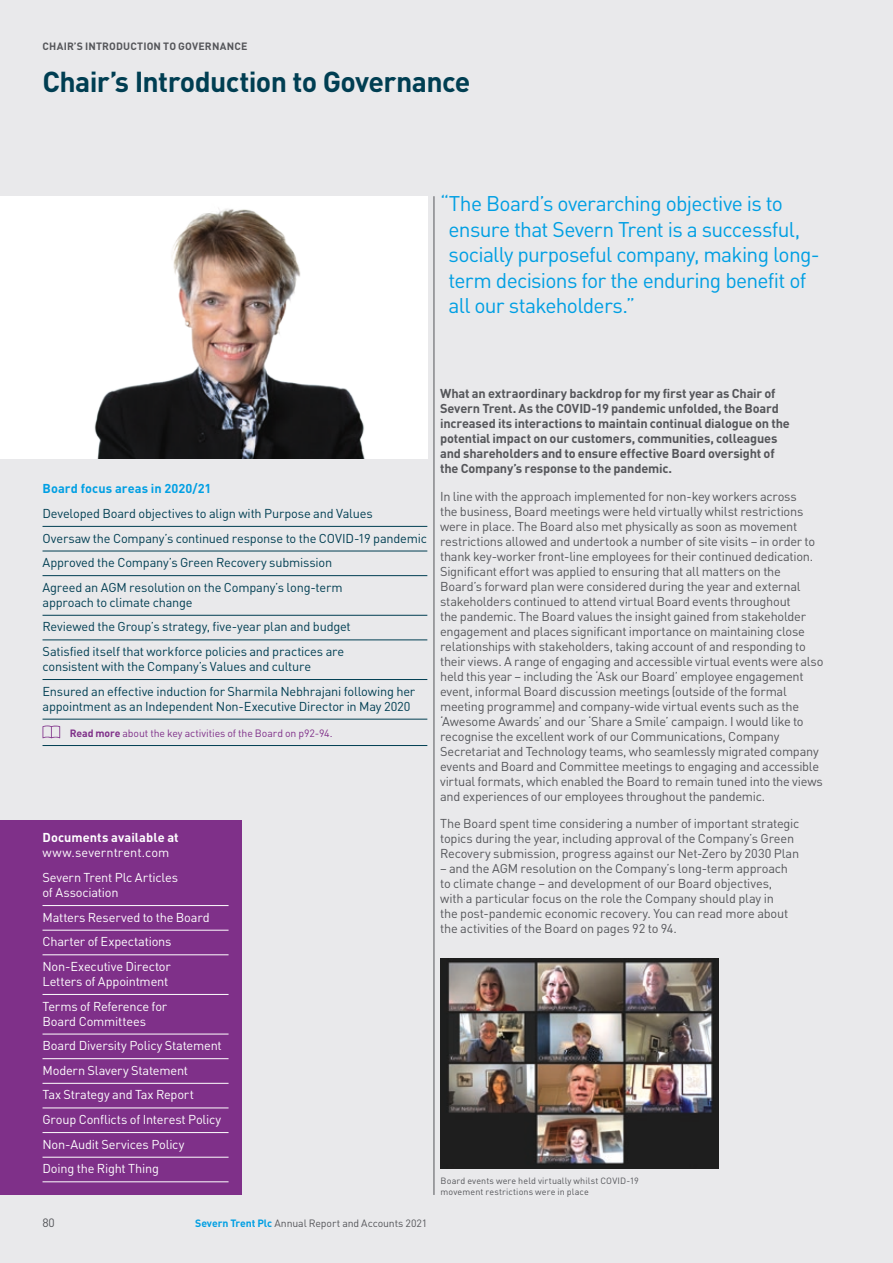
<style>
.page{position:relative;width:893px;height:1263px;background:#e9e9eb}
.page>*{position:absolute;margin:0;border:0;box-sizing:border-box;transform-origin:0 0}
.t1{font:700 28.5px "DINOT";letter-spacing:-.025em;color:#003e52}
.t2{font:21px/25.5px "DINOT";letter-spacing:-.035em;color:#009fe3}
.t3{font:12.75px/15px "DINOT";letter-spacing:-.02em;color:#55565a}
.t4{font:12.75px/24.6px "DINOT";letter-spacing:-.015em;color:#003e52}
.t5{font:12.75px/24.6px "DINOT";letter-spacing:-.015em;color:#fff}
.t6{font:700 12.75px/15px "DINOT";letter-spacing:-.015em;color:#55565a}
.t7{font:700 12.75px "DINOT";letter-spacing:.01em;color:#009fe3}
.t8{font:700 12.75px "DINOT";letter-spacing:.005em;color:#fff}
.t9{font:12px "DINOT";color:#55565a}
.t10{font:10.5px "DINOT";letter-spacing:-.005em;color:#7f3089}
.t11{font:10.5px "DINOT";letter-spacing:-.01em;color:#55565a}
.t12{font:700 10.5px "DINOT";letter-spacing:.015em;color:#55565a}
.t13{font:9px/10.5px "DINOT";letter-spacing:.015em;color:#55565a}
.s1{font-weight:700}
.s2{font-weight:700;color:#009fe3}
</style>
<div class="page">
<div style="left:0;top:196px;width:427px;height:263px;background:#fff"></div>
<img style="left:94px;top:208px;width:271px;height:251px">
<hr style="left:434px;top:196px;width:1px;height:999px;background:#55565a">
<hr style="left:43px;top:526px;width:384px;height:1px;background:#003e52">
<hr style="left:43px;top:551px;width:384px;height:1px;background:#003e52">
<hr style="left:43px;top:575px;width:384px;height:1px;background:#003e52">
<hr style="left:43px;top:615px;width:384px;height:1px;background:#003e52">
<hr style="left:43px;top:639px;width:384px;height:1px;background:#003e52">
<hr style="left:43px;top:679px;width:384px;height:1px;background:#003e52">
<hr style="left:43px;top:719px;width:384px;height:1px;background:#003e52">
<hr style="left:43px;top:745px;width:384px;height:1px;background:#003e52">
<svg style="left:43px;top:725px;width:17px;height:13px"></svg>
<div style="left:0;top:820px;width:241px;height:375px;background:#7f3089"></div>
<hr style="left:43px;top:905px;width:186px;height:1px;background:#fff">
<hr style="left:43px;top:930px;width:186px;height:1px;background:#fff">
<hr style="left:43px;top:954px;width:186px;height:1px;background:#fff">
<hr style="left:43px;top:994px;width:186px;height:1px;background:#fff">
<hr style="left:43px;top:1034px;width:186px;height:1px;background:#fff">
<hr style="left:43px;top:1058px;width:186px;height:1px;background:#fff">
<hr style="left:43px;top:1083px;width:186px;height:1px;background:#fff">
<hr style="left:43px;top:1107px;width:186px;height:1px;background:#fff">
<hr style="left:43px;top:1132px;width:186px;height:1px;background:#fff">
<hr style="left:43px;top:1157px;width:186px;height:1px;background:#fff">
<hr style="left:43px;top:1181px;width:186px;height:1px;background:#fff">
<img style="left:440px;top:958px;width:278px;height:210px">
<p class="t12" style="left:43px;top:39px;width:206px">CHAIR’S INTRODUCTION TO GOVERNANCE</p>
<h1 class="t1" style="left:43px;top:63px;width:429px">Chair’s Introduction to Governance</h1>
<h2 class="t2" style="left:449px;top:190px;width:373px;text-indent:-9px">“The Board’s overarching objective is to ensure that Severn Trent is a successful, socially purposeful company, making long&shy;term decisions for the enduring benefit of all our stakeholders.”</h2>
<p class="t7" style="left:43px;top:480px;width:170px">Board focus areas in 2020/21</p>
<p class="t4" style="left:43px;top:501px;width:386px">Developed Board objectives to align with Purpose and Values<br>Oversaw the Company’s continued response to the COVID-19 pandemic Approved the Company’s Green Recovery submission<br>Agreed an AGM resolution on the Company’s long-term</p>
<p class="t4" style="left:43px;top:590px;width:310px">approach to climate change<br>Reviewed the Group’s strategy, five-year plan and budget<br>Satisfied itself that workforce policies and practices are</p>
<p class="t4" style="left:43px;top:654px;width:374px">consistent with the Company’s Values and culture<br>Ensured an effective induction for Sharmila Nebhrajani following her</p>
<p class="t4" style="left:43px;top:693px;width:370px">appointment as an Independent Non‑Executive Director in May 2020</p>
<p class="t10" style="left:70px;top:727px;width:264px"><span class="s1">Read more</span> about the key activities of the Board on p92-94.</p>
<p class="t8" style="left:43px;top:829px;width:138px">Documents available at</p>
<p class="t5" style="left:43px;top:840px;width:137px">www.severntrent.com<br>Severn Trent Plc Articles</p>
<p class="t5" style="left:43px;top:880px;width:169px">of Association<br>Matters Reserved to the Board<br>Charter of Expectations<br>Non-Executive Director</p>
<p class="t5" style="left:43px;top:969px;width:127px">Letters of Appointment<br>Terms of Reference for</p>
<p class="t5" style="left:43px;top:1008px;width:181px">Board Committees<br>Board Diversity Policy Statement<br>Modern Slavery Statement<br>Tax Strategy and Tax Report<br>Group Conflicts of Interest Policy<br>Non-Audit Services Policy<br>Doing the Right Thing</p>
<p class="t9" style="left:43px;top:1215px;width:14px">80</p>
<p class="t11" style="left:195px;top:1216px;width:234px"><span class="s2">Severn Trent Plc</span> Annual Report and Accounts 2021</p>
<p class="t6" style="left:440px;top:385px;width:351px">What an extraordinary backdrop for my first year as Chair of Severn Trent. As the COVID-19 pandemic unfolded, the Board increased its interactions to maintain continual dialogue on the potential impact on our customers, communities, colleagues and shareholders and to ensure effective Board oversight of the Company’s response to the pandemic.</p>
<p class="t3" style="left:440px;top:488px;width:385px">In line with the approach implemented for non-key workers across<br>the business, Board meetings were held virtually whilst restrictions were in place. The Board also met physically as soon as movement restrictions allowed and undertook a number of site visits – in order to thank key-worker front-line employees for their continued dedication.<br>Significant effort was applied to ensuring that all matters on the Board’s forward plan were considered during the year and external stakeholders continued to attend virtual Board events throughout<br>the pandemic. The Board values the insight gained from stakeholder engagement and places significant importance on maintaining close relationships with stakeholders, taking account of and responding to their views. A range of engaging and accessible virtual events were also held this year – including the ‘Ask our Board’ employee engagement event, informal Board discussion meetings (outside of the formal meeting programme) and company-wide virtual events such as the ‘Awesome Awards’ and our ‘Share a Smile’ campaign. I would like to recognise the excellent work of our Communications, Company Secretariat and Technology teams, who seamlessly migrated company events and Board and Committee meetings to engaging and accessible virtual formats, which enabled the Board to remain tuned into the views and experiences of our employees throughout the pandemic.</p>
<p class="t3" style="left:440px;top:816px;width:361px">The Board spent time considering a number of important strategic topics during the year, including approval of the Company’s Green<br>Recovery submission, progress against our Net-Zero by 2030 Plan</p>
<p class="t3" style="left:440px;top:861px;width:350px">– and the AGM resolution on the Company’s long-term approach to climate change – and development of our Board objectives, with a particular focus on the role the Company should play in the post‑ pandemic economic recovery. You can read more about the activities of the Board on pages 92 to 94.</p>
<p class="t13" style="left:441px;top:1175px;width:200px">Board events were held virtually whilst COVID-19 movement restrictions were in place</p>
</div>
